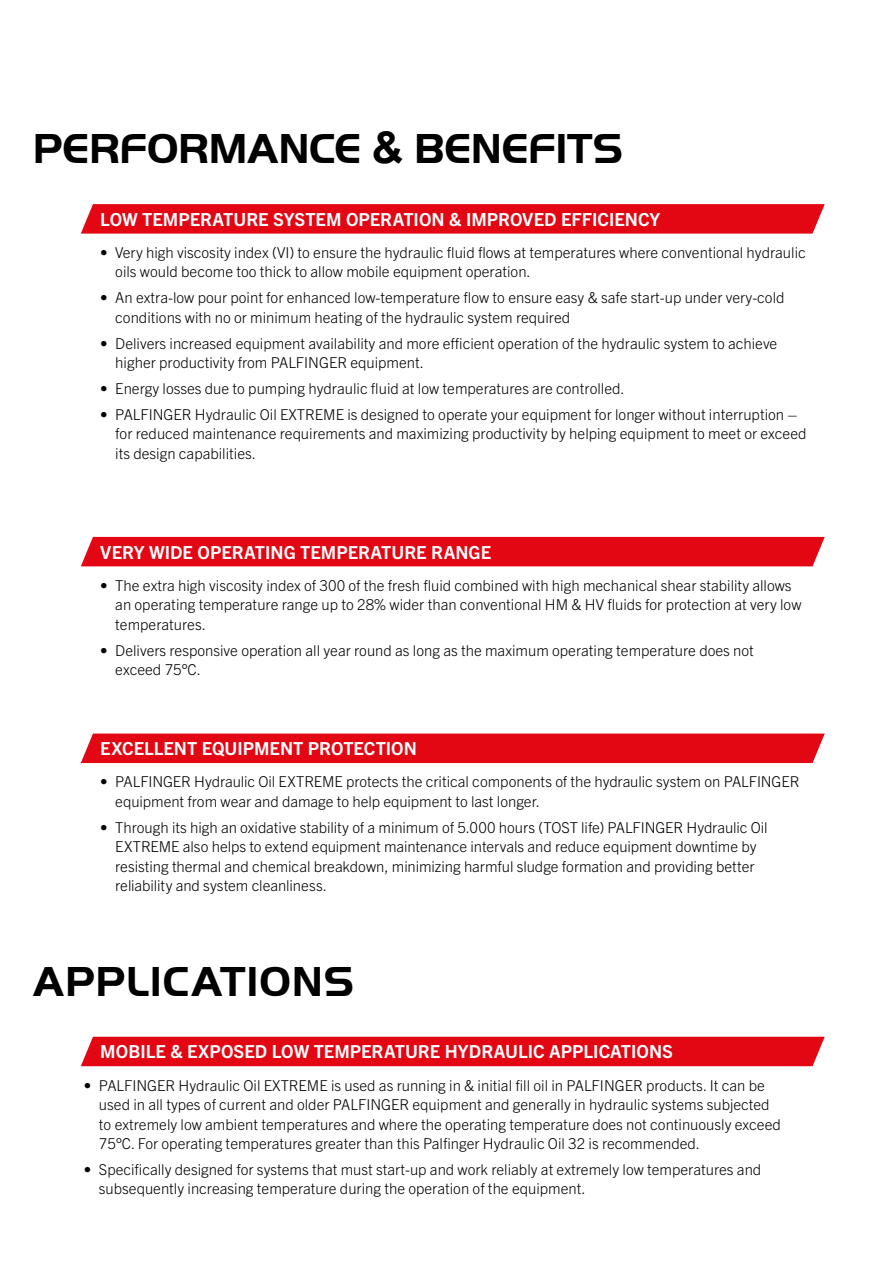
<style>
.page{position:relative;width:893px;height:1263px;background:#fff}
.page>*{position:absolute;margin:0;border:0;box-sizing:border-box;transform-origin:0 0}
.t1{font:700 43.5px "Palfinger Handel Gothic";letter-spacing:-.005em;color:#000}
.t2{font:700 43.5px "Palfinger Handel Gothic";letter-spacing:.02em;color:#000}
.t3{font:700 18px "Trade Gothic Next LT Pro";color:#fff}
.t4{font:300 15px/19.5px "Trade Gothic Next LT Pro";color:#000}
.s1{font-family:"Arial"}
</style>
<div class="page">
<svg style="left:81px;top:204px;width:744px;height:30px;background:#e30e1a"></svg>
<div style="left:81px;top:537px;width:744px;height:29px;background:#e30613"></div>
<div style="left:81px;top:733px;width:744px;height:30px;background:#e30613"></div>
<div style="left:81px;top:1037px;width:744px;height:29px;background:#e30613"></div>
<h1 class="t1" style="left:33px;top:124px;width:592px">PERFORMANCE <span class="s1">&amp;</span> BENEFITS</h1>
<p class="t3" style="left:100px;top:207px;width:561px">LOW TEMPERATURE SYSTEM OPERATION &amp; IMPROVED EFFICIENCY</p>
<p class="t4" style="left:115px;top:242px;width:692px;text-indent:-15px">• Very high viscosity index (VI) to ensure the hydraulic fluid flows at temperatures where conventional hydraulic oils would become too thick to allow mobile equipment operation.</p>
<p class="t4" style="left:115px;top:287px;width:671px;text-indent:-15px">• An extra-low pour point for enhanced low-temperature flow to ensure easy &amp; safe start-up under very-cold conditions with no or minimum heating of the hydraulic system required</p>
<p class="t4" style="left:115px;top:332px;width:664px;text-indent:-15px">• Delivers increased equipment availability and more efficient operation of the hydraulic system to achieve higher productivity from PALFINGER equipment.</p>
<p class="t4" style="left:100px;top:378px;width:526px">• Energy losses due to pumping hydraulic fluid at low temperatures are controlled.</p>
<p class="t4" style="left:115px;top:404px;width:693px;text-indent:-15px">• PALFINGER Hydraulic Oil EXTREME is designed to operate your equipment for longer without interruption – for reduced maintenance requirements and maximizing productivity by helping equipment to meet or exceed its design capabilities.</p>
<p class="t3" style="left:100px;top:539px;width:392px">VERY WIDE OPERATING TEMPERATURE RANGE</p>
<p class="t4" style="left:115px;top:574px;width:688px;text-indent:-15px">• The extra high viscosity index of 300 of the fresh fluid combined with high mechanical shear stability allows an operating temperature range up to 28% wider than conventional HM &amp; HV fluids for protection at very low temperatures.</p>
<p class="t4" style="left:115px;top:639px;width:640px;text-indent:-15px">• Delivers responsive operation all year round as long as the maximum operating temperature does not exceed 75°C.</p>
<p class="t3" style="left:100px;top:736px;width:318px">EXCELLENT EQUIPMENT PROTECTION</p>
<p class="t4" style="left:115px;top:771px;width:686px;text-indent:-15px">• PALFINGER Hydraulic Oil EXTREME protects the critical components of the hydraulic system on PALFINGER equipment from wear and damage to help equipment to last longer.</p>
<p class="t4" style="left:115px;top:816px;width:654px;text-indent:-15px">• Through its high an oxidative stability of a minimum of 5.000 hours (TOST life) PALFINGER Hydraulic Oil EXTREME also helps to extend equipment maintenance intervals and reduce equipment downtime by resisting thermal and chemical breakdown, minimizing harmful sludge formation and providing better reliability and system cleanliness.</p>
<h1 class="t2" style="left:33px;top:957px;width:323px">APPLICATIONS</h1>
<p class="t3" style="left:100px;top:1039px;width:574px">MOBILE &amp; EXPOSED LOW TEMPERATURE HYDRAULIC APPLICATIONS</p>
<p class="t4" style="left:99px;top:1074px;width:683px;text-indent:-15px">• PALFINGER Hydraulic Oil EXTREME is used as running in &amp; initial fill oil in PALFINGER products. It can be used in all types of current and older PALFINGER equipment and generally in hydraulic systems subjected to extremely low ambient temperatures and where the operating temperature does not continuously exceed 75°C. For operating temperatures greater than this Palfinger Hydraulic Oil 32 is recommended.</p>
<p class="t4" style="left:99px;top:1159px;width:664px;text-indent:-15px">• Specifically designed for systems that must start-up and work reliably at extremely low temperatures and subsequently increasing temperature during the operation of the equipment.</p>
</div>
